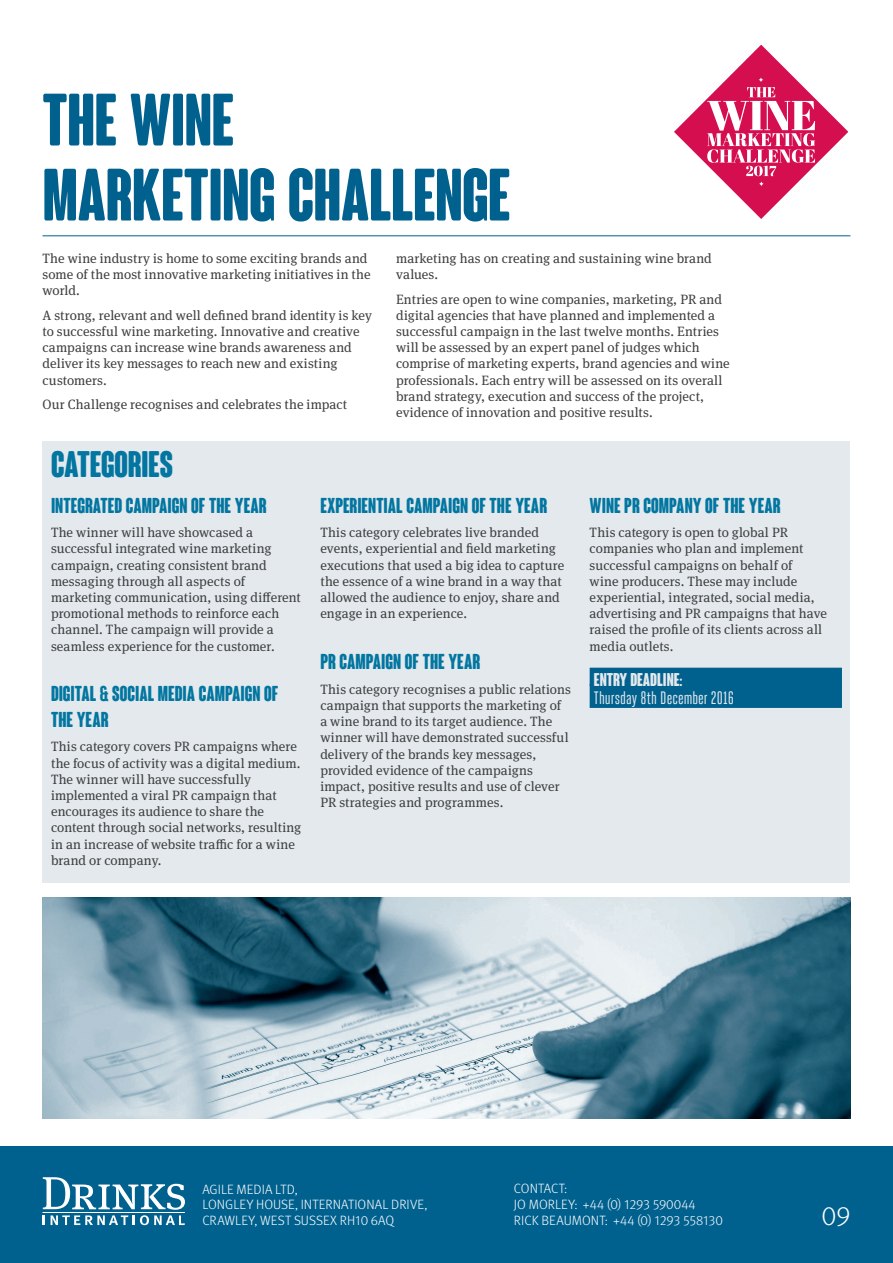
<style>
.page{position:relative;width:893px;height:1263px;background:#fff}
.page>*{position:absolute;margin:0;border:0;box-sizing:border-box;transform-origin:0 0}
.Feature_headline_bla{font:700 condensed 72px "Coluna Rounded";letter-spacing:-.005em;color:#00618f}
.Body_copy_no_ind{font:700 condensed 36px "Coluna Rounded";letter-spacing:-.005em;color:#0276a1}
.t1{font:300 27px "Meta OT";color:#fff}
.Feature_Sub_heading{font:700 condensed 21px/25.2px "Coluna Rounded";color:#0276a1}
.ENTRY_date{font:18px "Heroic Condensed";color:#e3e9ec}
.ENTRY_sub_head{font:700 condensed 18px "Coluna Rounded";color:#e3e9ec}
.Body_copy_no_ind-2{font:13.5px/16.2px "Meta Serif OT";letter-spacing:.005em;color:#3e3e3f}
.t2{font:300 13.5px/15.8px "Meta OT";letter-spacing:.005em;color:#fff}
</style>
<div class="page">
<hr style="left:43px;top:236px;width:807px;height:1px;background:#00618f">
<div style="left:0;top:1146px;width:893px;height:117px;background:#00618f"></div>
<svg style="left:43px;top:1177px;width:142px;height:48px"></svg>
<div style="left:43px;top:441px;width:807px;height:441px;background:#e3e9ec"></div>
<div style="left:590px;top:668px;width:252px;height:18px;background:#00618f"></div>
<div style="left:590px;top:684px;width:252px;height:24px;background:#00618f"></div>
<img style="left:43px;top:898px;width:807px;height:220px">
<svg style="left:674px;top:45px;width:174px;height:174px"></svg>
<p class="Feature_headline_bla" style="left:43px;top:81px;width:193px">THE WINE</p>
<p class="Feature_headline_bla" style="left:43px;top:156px;width:469px">MARKETING CHALLENGE</p>
<p class="Body_copy_no_ind-2" style="left:43px;top:250px;width:330px">The wine industry is home to some exciting brands and some of the most innovative marketing initiatives in the world.</p>
<p class="Body_copy_no_ind-2" style="left:43px;top:307px;width:331px">A strong, relevant and well defined brand identity is key to successful wine marketing. Innovative and creative campaigns can increase wine brands awareness and deliver its key messages to reach new and existing customers.</p>
<p class="Body_copy_no_ind-2" style="left:43px;top:397px;width:306px">Our Challenge recognises and celebrates the impact</p>
<p class="Body_copy_no_ind-2" style="left:396px;top:250px;width:317px">marketing has on creating and sustaining wine brand values.</p>
<p class="Body_copy_no_ind-2" style="left:396px;top:291px;width:335px">Entries are open to wine companies, marketing, PR and digital agencies that have planned and implemented a successful campaign in the last twelve months. Entries will be assessed by an expert panel of judges which comprise of marketing experts, brand agencies and wine professionals. Each entry will be assessed on its overall brand strategy, execution and success of the project, evidence of innovation and positive results.</p>
<p class="Body_copy_no_ind" style="left:51px;top:444px;width:123px">CATEGORIES</p>
<p class="Feature_Sub_heading" style="left:51px;top:494px;width:217px">INTEGRATED CAMPAIGN OF THE YEAR</p>
<p class="Body_copy_no_ind-2" style="left:51px;top:525px;width:251px">The winner will have showcased a successful integrated wine marketing campaign, creating consistent brand messaging through all aspects of marketing communication, using different promotional methods to reinforce each channel. The campaign will provide a seamless experience for the customer.</p>
<p class="Feature_Sub_heading" style="left:51px;top:683px;width:229px">DIGITAL &amp; SOCIAL MEDIA CAMPAIGN OF<br>THE YEAR</p>
<p class="Body_copy_no_ind-2" style="left:51px;top:739px;width:252px">This category covers PR campaigns where the focus of activity was a digital medium.<br>The winner will have successfully implemented a viral PR campaign that encourages its audience to share the content through social networks, resulting in an increase of website traffic for a wine brand or company.</p>
<p class="Feature_Sub_heading" style="left:320px;top:494px;width:228px">EXPERIENTIAL CAMPAIGN OF THE YEAR</p>
<p class="Body_copy_no_ind-2" style="left:320px;top:525px;width:246px">This category celebrates live branded events, experiential and field marketing executions that used a big idea to capture the essence of a wine brand in a way that allowed the audience to enjoy, share and engage in an experience.</p>
<p class="Feature_Sub_heading" style="left:320px;top:651px;width:161px">PR CAMPAIGN OF THE YEAR</p>
<p class="Body_copy_no_ind-2" style="left:320px;top:681px;width:252px">This category recognises a public relations campaign that supports the marketing of a wine brand to its target audience. The winner will have demonstrated successful delivery of the brands key messages, provided evidence of the campaigns impact, positive results and use of clever PR strategies and programmes.</p>
<p class="Feature_Sub_heading" style="left:590px;top:494px;width:192px">WINE PR COMPANY OF THE YEAR</p>
<p class="Body_copy_no_ind-2" style="left:590px;top:525px;width:239px">This category is open to global PR companies who plan and implement successful campaigns on behalf of<br>wine producers. These may include experiential, integrated, social media, advertising and PR campaigns that have raised the profile of its clients across all media outlets.</p>
<p class="ENTRY_sub_head" style="left:594px;top:669px;width:90px">ENTRY DEADLINE:</p>
<p class="ENTRY_date" style="left:594px;top:688px;width:142px">Thursday 8th December 2016</p>
<p class="t2" style="left:202px;top:1181px;width:226px">AGILE MEDIA LTD,<br>LONGLEY HOUSE, INTERNATIONAL DRIVE,<br>CRAWLEY, WEST SUSSEX RH10 6AQ</p>
<p class="t2" style="left:514px;top:1181px;width:210px">CONTACT:<br>JO MORLEY: +44 (0) 1293 590044<br>RICK BEAUMONT: +44 (0) 1293 558130</p>
<h3 class="t1" style="left:822px;top:1200px;width:30px">09</h3>
</div>
